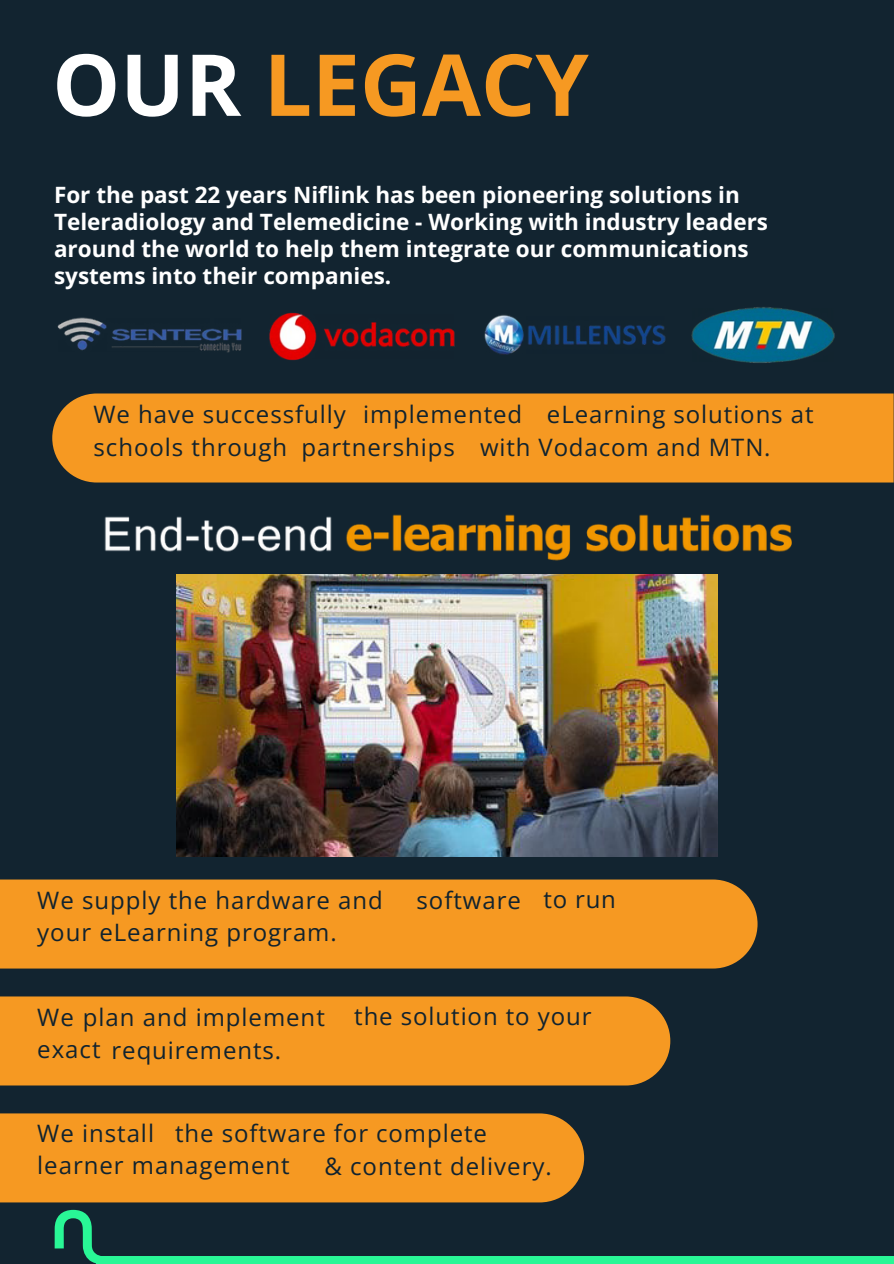
<style>
.page{position:relative;width:894px;height:1264px;background:#fff}
.page>*{position:absolute;margin:0;border:0;box-sizing:border-box;transform-origin:0 0}
.t1{font:700 85.5px "Open Sans";color:#f69922}
.t2{font:24px/32.7px "Open Sans";letter-spacing:.04em;color:#11232f}
.t3{font:700 22.5px/27px "Open Sans";color:#fff}
.s1{color:#fff}
</style>
<div class="page">
<div style="left:0;top:0;width:893px;height:1263px;background:#122430"></div>
<div style="left:52px;top:393px;width:841px;height:89px;background:#f69922"></div>
<svg style="left:55px;top:1209px;width:46px;height:54px"></svg>
<div style="left:97px;top:1256px;width:796px;height:7px;background:#29f796"></div>
<img style="left:176px;top:589px;width:541px;height:267px">
<img style="left:104px;top:514px;width:688px;height:75px">
<img style="left:57px;top:307px;width:778px;height:56px">
<div style="left:0;top:879px;width:757px;height:89px;background:#f69922"></div>
<div style="left:0;top:996px;width:670px;height:89px;background:#f69922"></div>
<div style="left:0;top:1113px;width:584px;height:89px;background:#f69922"></div>
<p class="t1" style="left:52px;top:24px;width:538px"><span class="s1">OUR</span> LEGACY</p>
<p class="t3" style="left:54px;top:181px;width:715px">For the past 22 years Niflink has been pioneering solutions in Teleradiology and Telemedicine - Working with industry leaders around the world to help them integrate our communications systems into their companies.</p>
<p class="t2" style="left:93px;top:397px;width:254px">We have successfully</p>
<p class="t2" style="left:93px;top:430px;width:195px">schools through</p>
<p class="t2" style="left:546px;top:397px;width:268px">eLearning solutions at</p>
<p class="t2" style="left:480px;top:430px;width:292px">with Vodacom and MTN.</p>
<p class="t2" style="left:363px;top:397px;width:161px">implemented</p>
<p class="t2" style="left:301px;top:430px;width:155px">partnerships</p>
<p class="t2" style="left:37px;top:883px;width:347px">We supply the hardware and your eLearning program.</p>
<p class="t2" style="left:416px;top:882px;width:106px">software</p>
<p class="t2" style="left:543px;top:882px;width:74px">to run</p>
<p class="t2" style="left:37px;top:999px;width:289px">We plan and implement exact</p>
<p class="t2" style="left:112px;top:1032px;width:171px">requirements.</p>
<p class="t2" style="left:354px;top:999px;width:239px">the solution to your</p>
<p class="t2" style="left:175px;top:1116px;width:313px">the software for complete</p>
<p class="t2" style="left:324px;top:1149px;width:229px">&amp; content delivery.</p>
<p class="t2" style="left:37px;top:1116px;width:254px">We install<br>learner management</p>
</div>
